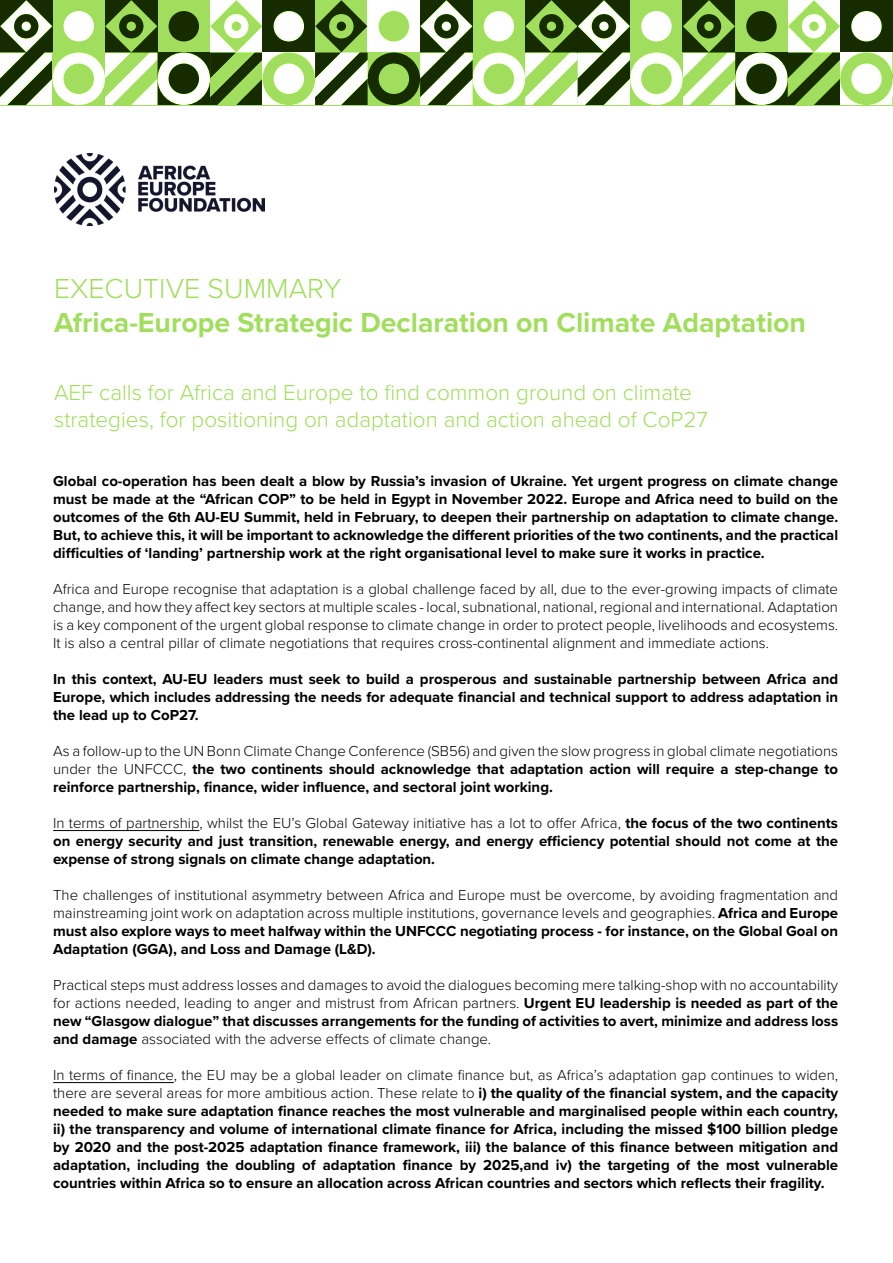
<style>
.page{position:relative;width:893px;height:1263px;background:#fff}
.page>*{position:absolute;margin:0;border:0;box-sizing:border-box;transform-origin:0 0}
.t1{font:700 28.5px "Proxima Nova";color:#a1de5d}
.t2{font:300 28.5px "Proxima Nova";color:#a1de5d}
.t3{font:300 22.5px/27px "Proxima Nova";color:#a1de5d}
.t4{font:700 15px/18px "Proxima Nova";color:#000;text-align:justify}
.t5{font:300 15px/18px "Proxima Nova";color:#000;text-align:justify}
.s1{font-weight:300}
.s2{font-weight:700}
</style>
<div class="page">
<hr style="left:53px;top:830px;width:146px;height:1px;background:#000">
<hr style="left:53px;top:1082px;width:121px;height:1px;background:#000">
<img style="left:54px;top:154px;width:211px;height:71px">
<svg style="left:0;top:0;width:893px;height:105px"></svg>
<p class="t2" style="left:54px;top:267px;width:289px">EXECUTIVE SUMMARY</p>
<p class="t1" style="left:54px;top:301px;width:753px">Africa-Europe Strategic Declaration on Climate Adaptation</p>
<p class="t3" style="left:54px;top:378px;width:655px">AEF calls for Africa and Europe to find common ground on climate strategies, for positioning on adaptation and action ahead of CoP27</p>
<p class="t4" style="left:53px;top:472px;width:787px">Global co-operation has been dealt a blow by Russia’s invasion of Ukraine. Yet urgent progress on climate change must be made at the “African COP” to be held in Egypt in November 2022. Europe and Africa need to build on the outcomes of the 6th AU-EU Summit, held in February, to deepen their partnership on adaptation to climate change.<br>But, to achieve this, it will be important to acknowledge the different priorities of the two continents, and the practical difficulties of ‘landing’ partnership work at the right organisational level to make sure it works in practice.</p>
<p class="t5" style="left:53px;top:579px;width:787px">Africa and Europe recognise that adaptation is a global challenge faced by all, due to the ever-growing impacts of climate change, and how they affect key sectors at multiple scales - local, subnational, national, regional and international. Adaptation is a key component of the urgent global response to climate change in order to protect people, livelihoods and ecosystems.<br>It is also a central pillar of climate negotiations that requires cross-continental alignment and immediate actions.</p>
<p class="t4" style="left:53px;top:670px;width:786px">In this context, AU-EU leaders must seek to build a prosperous and sustainable partnership between Africa and Europe, which includes addressing the needs for adequate financial and technical support to address adaptation in the lead up to CoP27.</p>
<p class="t4" style="left:53px;top:742px;width:786px"><span class="s1">As a follow-up to the UN Bonn Climate Change Conference (SB56) and given the slow progress in global climate negotiations under the UNFCCC,</span> the two continents should acknowledge that adaptation action will require a step-change to reinforce partnership, finance, wider influence, and sectoral joint working.</p>
<p class="t4" style="left:53px;top:814px;width:786px"><span class="s1">In terms of partnership, whilst the EU’s Global Gateway initiative has a lot to offer Africa,</span> the focus of the two continents on energy security and just transition, renewable energy, and energy efficiency potential should not come at the expense of strong signals on climate change adaptation.</p>
<p class="t5" style="left:53px;top:885px;width:787px">The challenges of institutional asymmetry between Africa and Europe must be overcome, by avoiding fragmentation and mainstreaming joint work on adaptation across multiple institutions, governance levels and geographies. <span class="s2">Africa and Europe must also explore ways to meet halfway within the UNFCCC negotiating process - for instance, on the Global Goal on Adaptation (GGA), and Loss and Damage (L&amp;D).</span></p>
<p class="t5" style="left:53px;top:975px;width:786px">Practical steps must address losses and damages to avoid the dialogues becoming mere talking-shop with no accountability for actions needed, leading to anger and mistrust from African partners. <span class="s2">Urgent EU leadership is needed as part of the new “Glasgow dialogue” that discusses arrangements for the funding of activities to avert, minimize and address loss and damage</span> associated with the adverse effects of climate change.</p>
<p class="t4" style="left:53px;top:1066px;width:786px"><span class="s1">In terms of finance, the EU may be a global leader on climate finance but, as Africa’s adaptation gap continues to widen, there are several areas for more ambitious action. These relate to</span> i) the quality of the financial system, and the capacity needed to make sure adaptation finance reaches the most vulnerable and marginalised people within each country, ii) the transparency and volume of international climate finance for Africa, including the missed $100 billion pledge by 2020 and the post-2025 adaptation finance framework, iii) the balance of this finance between mitigation and adaptation, including the doubling of adaptation finance by 2025,and iv) the targeting of the most vulnerable countries within Africa so to ensure an allocation across African countries and sectors which reflects their fragility.</p>
</div>
